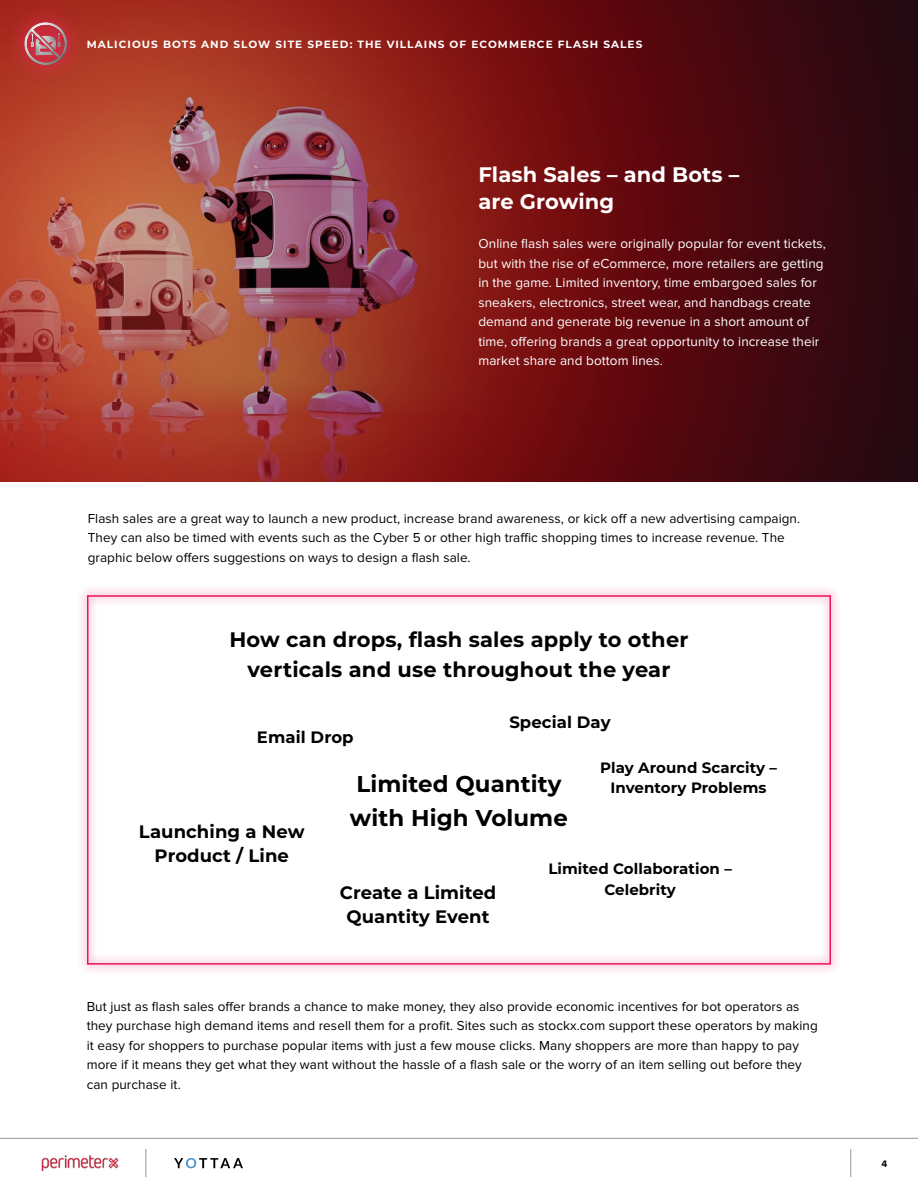
<style>
.page{position:relative;width:918px;height:1188px;background:#fff}
.page>*{position:absolute;margin:0;border:0;box-sizing:border-box;transform-origin:0 0}
.t1{font:700 22.95px/34px "Montserrat";letter-spacing:.005em;color:#000}
.t2{font:700 21px/30px "Montserrat";letter-spacing:.01em;color:#000;text-align:center}
.t3{font:700 21px/27px "Montserrat";letter-spacing:.005em;color:#fff}
.t4{font:700 18px/24px "Montserrat";letter-spacing:.005em;color:#000;text-align:center}
.t5{font:700 16.5px "Montserrat";letter-spacing:.005em;color:#000}
.t6{font:700 15px/21px "Montserrat";letter-spacing:.005em;color:#000;text-align:center}
.t7{font:13.5px/19.5px "Proxima Nova";letter-spacing:.005em;color:#000}
.t8{font:13.5px/19.5px "Proxima Nova";letter-spacing:.005em;color:#fff}
.t9{font:700 10.5px "Montserrat";letter-spacing:.1em;color:#fff}
.t10{font:700 9.75px "Proxima Nova";color:#000}
</style>
<div class="page">
<svg style="left:174px;top:1158px;width:69px;height:10px"></svg>
<svg style="left:146px;top:1149px;width:1px;height:28px"></svg>
<svg style="left:850px;top:1149px;width:1px;height:28px"></svg>
<hr style="left:0;top:1138px;width:918px;height:1px;background:#939598">
<img style="left:41px;top:1155px;width:78px;height:17px">
<img style="left:0;top:0;width:918px;height:482px">
<svg style="left:80px;top:588px;width:758px;height:384px"></svg>
<div style="left:87px;top:595px;width:744px;height:370px;border:2px solid #ed135a"></div>
<div style="left:5px;top:3px;width:82px;height:82px;background:#e22751;opacity:.75"></div>
<div style="left:15px;top:18px;width:61px;height:48px;background:#000;opacity:.38"></div>
<p class="t9" style="left:87px;top:36px;width:557px">MALICIOUS BOTS AND SLOW SITE SPEED: THE VILLAINS OF ECOMMERCE FLASH SALES</p>
<h2 class="t3" style="left:478px;top:160px;width:262px">Flash Sales – and Bots – are Growing</h2>
<p class="t8" style="left:478px;top:234px;width:349px">Online flash sales were originally popular for event tickets, but with the rise of eCommerce, more retailers are getting in the game. Limited inventory, time embargoed sales for sneakers, electronics, street wear, and handbags create demand and generate big revenue in a short amount of time, offering brands a great opportunity to increase their market share and bottom lines.</p>
<p class="t7" style="left:88px;top:509px;width:714px">Flash sales are a great way to launch a new product, increase brand awareness, or kick off a new advertising campaign.<br>They can also be timed with events such as the Cyber 5 or other high traffic shopping times to increase revenue. The graphic below offers suggestions on ways to design a flash sale.</p>
<h2 class="t2" style="left:229px;top:624px;width:461px">How can drops, flash sales apply to other verticals and use throughout the year</h2>
<p class="t5" style="left:257px;top:725px;width:98px">Email Drop</p>
<p class="t5" style="left:509px;top:710px;width:103px">Special Day</p>
<h3 class="t4" style="left:139px;top:819px;width:167px">Launching a New<br>Product / Line</h3>
<h1 class="t1" style="left:350px;top:766px;width:220px">Limited Quantity with High Volume</h1>
<p class="t6" style="left:600px;top:756px;width:178px;line-height:20.2px">Play Around Scarcity –<br>Inventory Problems</p>
<h3 class="t4" style="left:340px;top:879px;width:158px">Create a Limited<br>Quantity Event</h3>
<p class="t6" style="left:548px;top:858px;width:185px">Limited Collaboration –<br>Celebrity</p>
<p class="t7" style="left:87px;top:996px;width:733px">But just as flash sales offer brands a chance to make money, they also provide economic incentives for bot operators as they purchase high demand items and resell them for a profit. Sites such as stockx.com support these operators by making it easy for shoppers to purchase popular items with just a few mouse clicks. Many shoppers are more than happy to pay more if it means they get what they want without the hassle of a flash sale or the worry of an item selling out before they can purchase it.</p>
<p class="t10" style="left:881px;top:1158px;width:7px">4</p>
</div>
